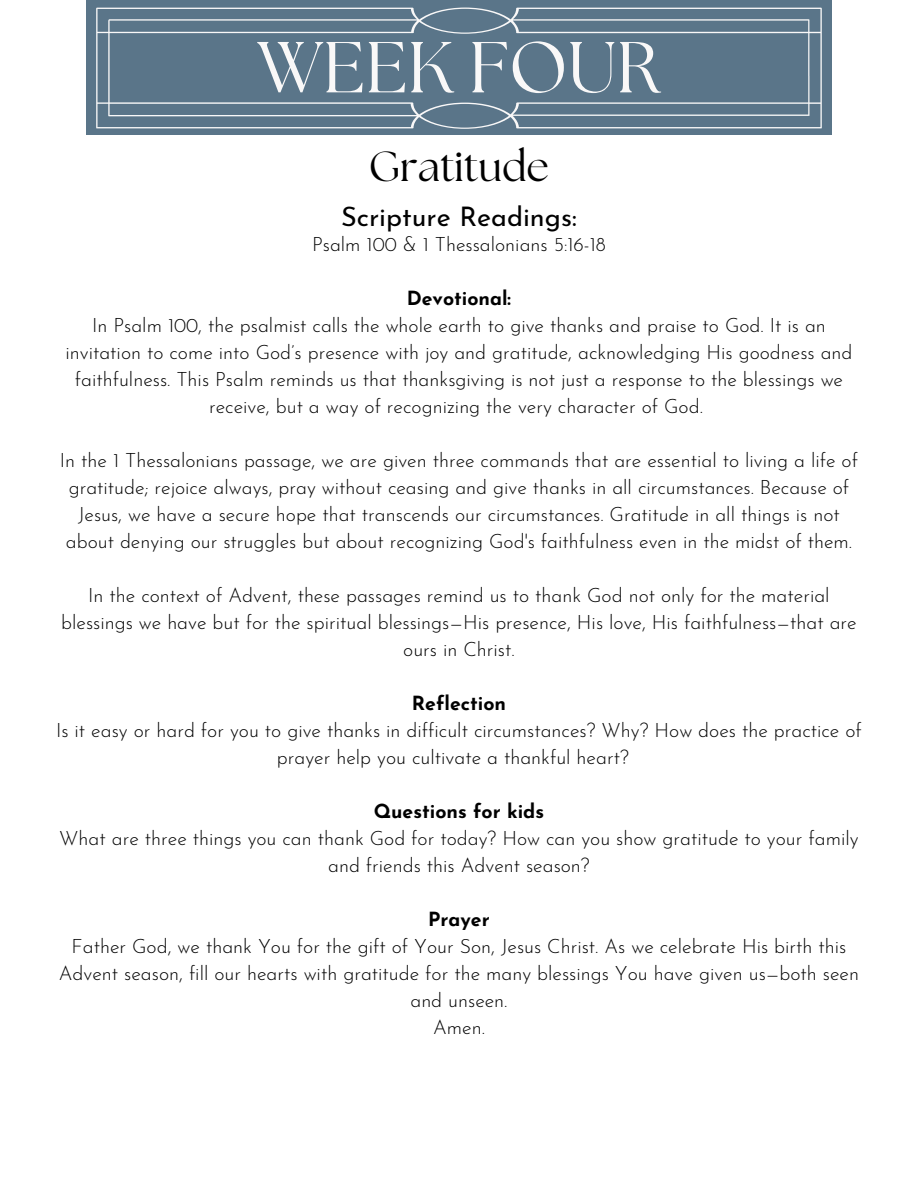
<style>
.page{position:relative;width:918px;height:1188px;background:#fff}
.page>*{position:absolute;margin:0;border:0;box-sizing:border-box;transform-origin:0 0}
.t1{font:72px "The Seasons";color:#f9f8f8}
.t2{font:42px "The Seasons";color:#000}
.t3{font:27px "Josefin Sans";color:#000}
.t4{font:300 19.5px/27px "Josefin Sans";color:#000;text-align:center}
.t5{font:700 19.5px "Josefin Sans";color:#000}
.s1{font-weight:700}
</style>
<div class="page">
<div style="left:86px;top:0;width:746px;height:135px;background:#5a7589"></div>
<svg style="left:96px;top:8px;width:726px;height:121px"></svg>
<p class="t1" style="left:258px;top:35px;width:404px">WEEK FOUR</p>
<h1 class="t2" style="left:369px;top:147px;width:182px">Gratitude</h1>
<p class="t3" style="left:341px;top:206px;width:237px">Scripture Readings:</p>
<h2 class="t4" style="left:312px;top:233px;width:295px">Psalm 100 &amp; 1 Thessalonians 5:16-18</h2>
<h3 class="t5" style="left:407px;top:290px;width:106px">Devotional:</h3>
<p class="t4" style="left:65px;top:314px;width:789px">In Psalm 100, the psalmist calls the whole earth to give thanks and praise to God. It is an invitation to come into God’s presence with joy and gratitude, acknowledging His goodness and faithfulness. This Psalm reminds us that thanksgiving is not just a response to the blessings we receive, but a way of recognizing the very character of God.</p>
<p class="t4" style="left:60px;top:449px;width:800px">In the 1 Thessalonians passage, we are given three commands that are essential to living a life of gratitude; rejoice always, pray without ceasing and give thanks in all circumstances. Because of Jesus, we have a secure hope that transcends our circumstances. Gratitude in all things is not about denying our struggles but about recognizing God's faithfulness even in the midst of them.</p>
<p class="t4" style="left:61px;top:584px;width:797px">In the context of Advent, these passages remind us to thank God not only for the material blessings we have but for the spiritual blessings—His presence, His love, His faithfulness—that are ours in Christ.</p>
<p class="t5" style="left:412px;top:695px;width:96px">Reflection</p>
<p class="t4" style="left:277px;top:719px;width:586px;text-align:left;text-indent:-221px">Is it easy or hard for you to give thanks in difficult circumstances? Why? How does the practice of prayer help you cultivate a thankful heart?</p>
<p class="t4" style="left:59px;top:800px;width:801px"><span class="s1">Questions for kids<br></span>What are three things you can thank God for today? How can you show gratitude to your family</p>
<p class="t4" style="left:328px;top:854px;width:263px">and friends this Advent season?</p>
<p class="t5" style="left:428px;top:911px;width:63px">Prayer</p>
<p class="t4" style="left:59px;top:935px;width:802px">Father God, we thank You for the gift of Your Son, Jesus Christ. As we celebrate His birth this<br>Advent season, fill our hearts with gratitude for the many blessings You have given us—both seen and unseen.</p>
<p class="t4" style="left:433px;top:1016px;width:53px">Amen.</p>
</div>
